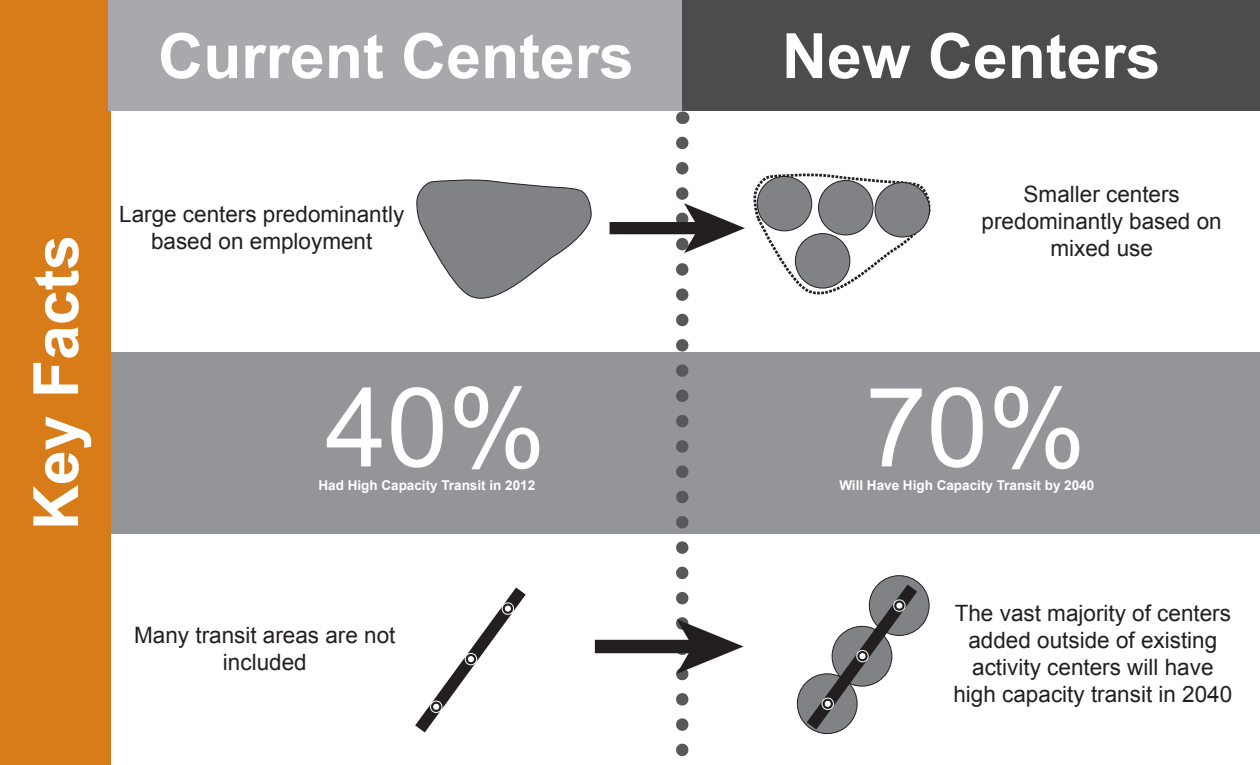
<style>
.page{position:relative;width:1260px;height:765px;background:#fff}
.page>*{position:absolute;margin:0;border:0;box-sizing:border-box;transform-origin:0 0}
.t1{font:110.25px "Arial";color:#fff}
.t2{font:700 62.5px "Arial";color:#fff}
.t3{font:22.5px/27px "Arial";color:#231f20;text-align:center}
.t4{font:700 13.5px "Arial";color:#fff}
</style>
<div class="page">
<div style="left:109px;top:352px;width:1151px;height:182px;background:#939598"></div>
<svg style="left:682px;top:112px;width:1px;height:12px"></svg>
<div style="left:0;top:0;width:111px;height:765px;background:#d87c19"></div>
<div style="left:108px;top:0;width:576px;height:111px;background:#a8a9ad"></div>
<div style="left:682px;top:0;width:578px;height:111px;background:#4b4c4d"></div>
<svg style="left:416px;top:179px;width:176px;height:120px"></svg>
<svg style="left:753px;top:173px;width:178px;height:122px"></svg>
<div style="left:610px;top:222px;width:92px;height:12px;background:#231f20"></div>
<div style="left:757px;top:176px;width:55px;height:55px;background:#808285;border-radius:50%"></div>
<div style="left:757px;top:176px;width:55px;height:55px;border:1px solid #231f20;border-radius:50%"></div>
<div style="left:795px;top:234px;width:55px;height:54px;background:#808285;border-radius:50%"></div>
<div style="left:795px;top:233px;width:55px;height:55px;border:1px solid #231f20;border-radius:50%"></div>
<div style="left:819px;top:180px;width:54px;height:55px;background:#808285;border-radius:50%"></div>
<div style="left:818px;top:180px;width:55px;height:55px;border:1px solid #231f20;border-radius:50%"></div>
<div style="left:875px;top:183px;width:55px;height:54px;background:#808285;border-radius:50%"></div>
<div style="left:875px;top:182px;width:55px;height:55px;border:1px solid #231f20;border-radius:50%"></div>
<div style="left:595px;top:640px;width:101px;height:13px;background:#231f20"></div>
<svg style="left:676px;top:143px;width:69px;height:614px"></svg>
<svg style="left:796px;top:575px;width:133px;height:160px"></svg>
<svg style="left:415px;top:587px;width:111px;height:146px"></svg>
<h2 class="t2" style="left:158px;top:14px;width:477px">Current Centers</h2>
<h2 class="t2" style="left:782px;top:14px;width:380px">New Centers</h2>
<h2 class="t2" style="left:14px;top:530px;width:297px;rotate:-90deg">Key Facts</h2>
<p class="t3" style="left:119px;top:201px;width:287px">Large centers predominantly based on employment</p>
<h1 class="t1" style="left:325px;top:355px;width:222px">40%</h1>
<p class="t4" style="left:318px;top:476px;width:218px">Had High Capacity Transit in 2012</p>
<p class="t3" style="left:134px;top:622px;width:263px">Many transit areas are not included</p>
<p class="t3" style="left:982px;top:181px;width:242px">Smaller centers predominantly based on mixed use</p>
<h1 class="t1" style="left:865px;top:355px;width:222px">70%</h1>
<p class="t4" style="left:839px;top:476px;width:256px">Will Have High Capacity Transit by 2040</p>
<p class="t3" style="left:953px;top:600px;width:280px">The vast majority of centers added outside of existing activity centers will have high capacity transit in 2040</p>
</div>
